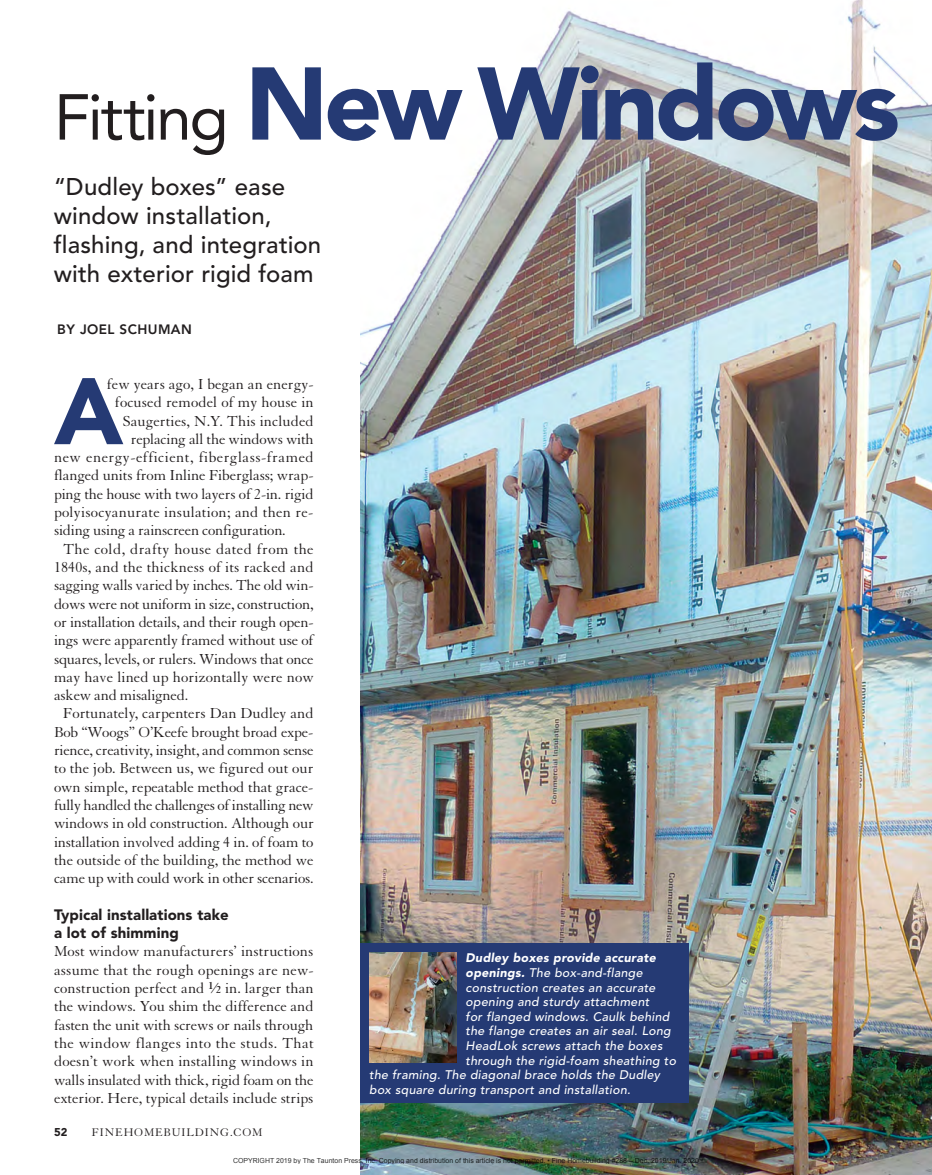
<style>
.page{position:relative;width:932px;height:1175px;background:#fff}
.page>*{position:absolute;margin:0;border:0;box-sizing:border-box;transform-origin:0 0}
.t1{font:900 102px "Avenir LT Std";letter-spacing:-.04em;color:#253a74}
.t2{font:900 93.3px "Avenir LT Std";color:#253a74}
.t3{font:500 24px/29.1px "Avenir LT Std";letter-spacing:.005em;color:#221e1f}
.t4{font:15.75px/18.3px "Granjon LT Std";letter-spacing:-.01em;color:#221e1f;text-align:justify}
.t5{font:15.75px "Granjon LT Std";letter-spacing:.03em;color:#221e1f}
.t6{font:15.75px "Granjon LT Std";letter-spacing:.015em;color:#221e1f}
.t7{font:15.75px "Granjon LT Std";letter-spacing:.01em;color:#221e1f}
.t8{font:15.75px "Granjon LT Std";letter-spacing:.025em;color:#221e1f}
.t9{font:900 15px/18.3px "Avenir LT Std";letter-spacing:.005em;color:#221e1f}
.t10{font:800 13.5px "Avenir LT Std";letter-spacing:.03em;color:#221e1f}
.t11{font:italic 500 12.3px "Avenir LT Std";letter-spacing:.02em;color:#fff}
.t12{font:italic 900 12.3px "Avenir LT Std";letter-spacing:.02em;color:#fff}
.t13{font:12px "Granjon LT Std";letter-spacing:.07em;color:#221e1f}
.t14{font:900 11.25px "Avenir LT Std";color:#221e1f}
.t15{font:6.9px "Arial";color:rgb(0 0 0/.8)}
.s1{font-weight:400;font-size:64.2px;color:#221e1f}
.s2{font-weight:700}
.s3{font-weight:700;font-size:10.95px}
.s4{font-weight:900}
</style>
<div class="page">
<img style="left:360px;top:0;width:571px;height:1174px">
<div style="left:360px;top:944px;width:328px;height:158px;background:#253a74"></div>
<img style="left:369px;top:953px;width:87px;height:109px">
<p class="t1" style="left:54px;top:42px;width:847px"><span class="s1">Fitting</span> New Windows</p>
<p class="t3" style="left:54px;top:173px;width:269px">“Dudley boxes” ease window installation, flashing, and integration with exterior rigid foam</p>
<p class="t10" style="left:57px;top:321px;width:136px">BY JOEL SCHUMAN</p>
<p class="t2" style="left:54px;top:355px;width:71px">A</p>
<p class="t4" style="left:107px;top:375px;width:208px">few years ago, I began an energy-</p>
<p class="t4" style="left:115px;top:393px;width:200px">focused remodel of my house in</p>
<p class="t4" style="left:123px;top:412px;width:192px">Saugerties, N.Y. This included</p>
<p class="t4" style="left:131px;top:430px;width:184px">replacing all the windows with</p>
<p class="t5" style="left:54px;top:449px;width:261px">new energy-efficient, fiberglass-framed</p>
<p class="t4" style="left:54px;top:467px;width:261px">flanged units from Inline Fiberglass; wrap-</p>
<p class="t4" style="left:54px;top:485px;width:261px">ping the house with two layers of 2-in. rigid</p>
<p class="t6" style="left:54px;top:504px;width:261px">polyisocyanurate insulation; and then re-</p>
<p class="t4" style="left:54px;top:521px;width:233px">siding using a rainscreen configuration.</p>
<p class="t8" style="left:63px;top:540px;width:252px">The cold, drafty house dated from the</p>
<p class="t7" style="left:54px;top:558px;width:261px">1840s, and the thickness of its racked and</p>
<p class="t4" style="left:54px;top:576px;width:261px">sagging walls varied by inches. The old win-</p>
<p class="t4" style="left:54px;top:595px;width:261px">dows were not uniform in size, construction,</p>
<p class="t4" style="left:54px;top:613px;width:261px">or installation details, and their rough open-</p>
<p class="t4" style="left:54px;top:631px;width:261px">ings were apparently framed without use of</p>
<p class="t4" style="left:54px;top:650px;width:261px">squares, levels, or rulers. Windows that once</p>
<p class="t4" style="left:54px;top:668px;width:261px">may have lined up horizontally were now</p>
<p class="t4" style="left:54px;top:686px;width:136px">askew and misaligned.</p>
<p class="t4" style="left:63px;top:704px;width:252px">Fortunately, carpenters Dan Dudley and</p>
<p class="t4" style="left:54px;top:723px;width:261px">Bob “Woogs” O’Keefe brought broad expe-</p>
<p class="t4" style="left:54px;top:741px;width:261px">rience, creativity, insight, and common sense</p>
<p class="t4" style="left:54px;top:759px;width:261px">to the job. Between us, we figured out our</p>
<p class="t4" style="left:54px;top:778px;width:261px">own simple, repeatable method that grace-</p>
<p class="t4" style="left:54px;top:796px;width:261px">fully handled the challenges of installing new</p>
<p class="t4" style="left:54px;top:814px;width:261px">windows in old construction. Although our</p>
<p class="t4" style="left:54px;top:833px;width:261px">installation involved adding 4 in. of foam to</p>
<p class="t4" style="left:54px;top:851px;width:261px">the outside of the building, the method we</p>
<p class="t4" style="left:54px;top:869px;width:261px">came up with could work in other scenarios.</p>
<p class="t9" style="left:54px;top:905px;width:176px">Typical installations take a lot of shimming</p>
<p class="t4" style="left:54px;top:942px;width:261px">Most window manufacturers’ instructions assume that the rough openings are new&shy;construction perfect and <sup>1</sup><span class="s2">⁄</span><span class="s3">2</span> in. larger than the windows. You shim the difference and fasten the unit with screws or nails through the window flanges into the studs. That doesn’t work when installing windows in walls insulated with thick, rigid foam on the exterior. Here, typical details include strips</p>
<p class="t12" style="left:465px;top:950px;width:192px">Dudley boxes provide accurate</p>
<p class="t11" style="left:465px;top:965px;width:178px"><span class="s4">openings.</span> The box-and-flange</p>
<p class="t11" style="left:465px;top:980px;width:191px">construction creates an accurate</p>
<p class="t11" style="left:465px;top:994px;width:185px">opening and sturdy attachment</p>
<p class="t11" style="left:465px;top:1009px;width:205px">for flanged windows. Caulk behind</p>
<p class="t11" style="left:465px;top:1024px;width:207px">the flange creates an air seal. Long</p>
<p class="t11" style="left:465px;top:1038px;width:198px">HeadLok screws attach the boxes</p>
<p class="t11" style="left:465px;top:1053px;width:212px">through the rigid-foam sheathing to</p>
<p class="t11" style="left:369px;top:1068px;width:292px">the framing. The diagonal brace holds the Dudley</p>
<p class="t11" style="left:369px;top:1082px;width:263px">box square during transport and installation.</p>
<p class="t14" style="left:54px;top:1125px;width:15px">52</p>
<p class="t13" style="left:92px;top:1126px;width:162px">FINEHOMEBUILDING.com</p>
<p class="t15" style="left:233px;top:1155px;width:467px">COPYRIGHT 2019 by The Taunton Press, Inc. Copying and distribution of this article is not permitted. • Fine Homebuilding #288 – Dec. 2019/Jan. 2020</p>
</div>
